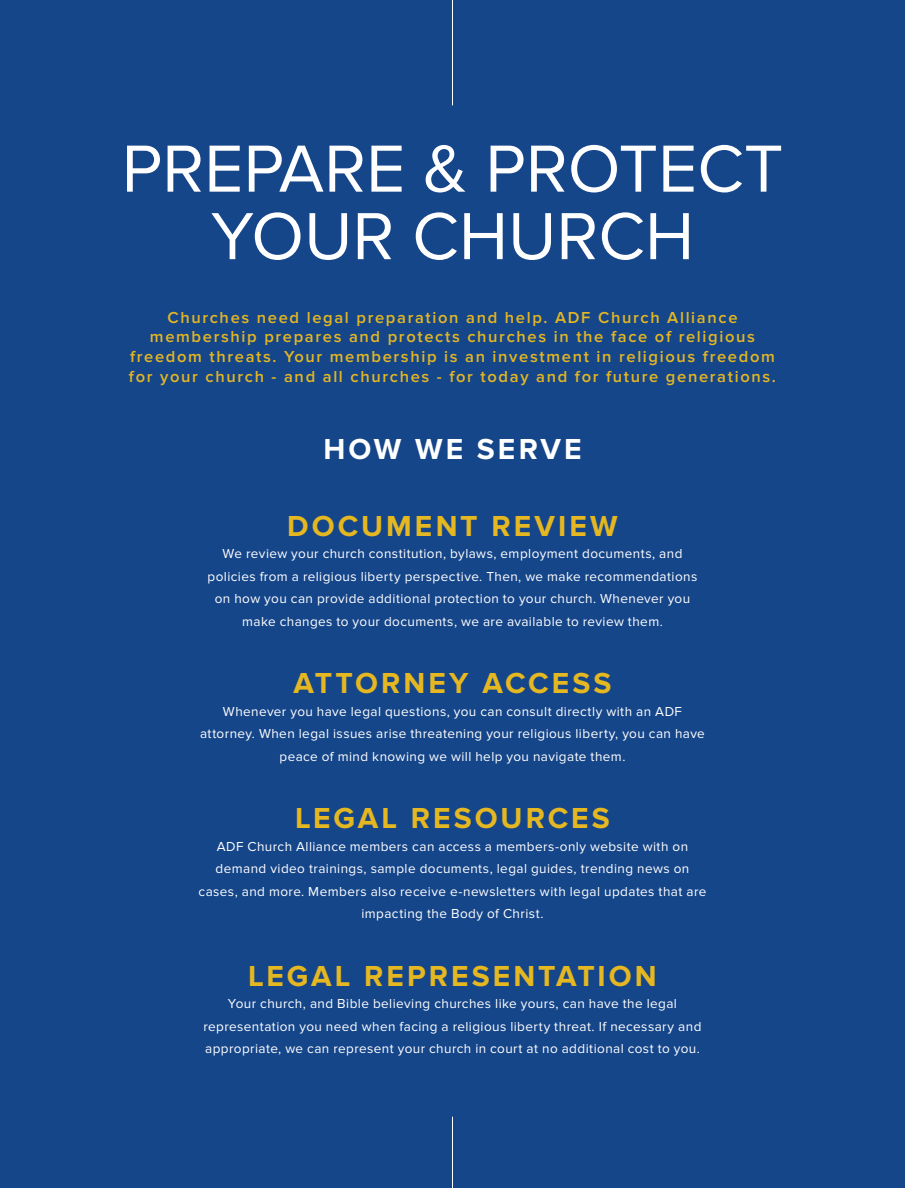
<style>
.page{position:relative;width:905px;height:1188px;background:#fff}
.page>*{position:absolute;margin:0;border:0;box-sizing:border-box;transform-origin:0 0}
.Headline_-_Align_Lef{font:69px/67.5px "Proxima Nova";color:#fff;text-align:center}
.Body_Text{font:700 30px "Proxima Nova";letter-spacing:.1em;color:#e5b721}
.t1{font:700 30px "Proxima Nova";letter-spacing:.1em;color:#fff}
.Subtitle{font:600 16.5px/19.8px "Proxima Nova";letter-spacing:.1em;color:#e5b721;text-align:center}
.Body_Text-2{font:13.5px/22.5px "Proxima Nova";letter-spacing:.03em;color:#fff;text-align:center}
</style>
<div class="page">
<div style="left:0;top:0;width:904px;height:1188px;background:#16468a"></div>
<hr style="left:452px;top:0;width:1px;height:105px;background:#fff">
<hr style="left:452px;top:1117px;width:1px;height:71px;background:#fff">
<p class="Headline_-_Align_Lef" style="left:122px;top:136px;width:663px">PREPARE &amp; PROTECT<br>YOUR CHURCH</p>
<p class="Subtitle" style="left:129px;top:308px;width:648px">Churches need legal preparation and help. ADF Church Alliance membership prepares and protects churches in the face of religious freedom threats. Your membership is an investment in religious freedom for your church - and all churches - for today and for future generations.</p>
<h2 class="t1" style="left:323px;top:432px;width:260px">HOW WE SERVE</h2>
<p class="Body_Text" style="left:287px;top:508px;width:332px">DOCUMENT REVIEW</p>
<p class="Body_Text-2" style="left:207px;top:543px;width:491px">We review your church constitution, bylaws, employment documents, and policies from a religious liberty perspective. Then, we make recommendations on how you can provide additional protection to your church. Whenever you make changes to your documents, we are available to review them.</p>
<p class="Body_Text" style="left:293px;top:666px;width:319px">ATTORNEY ACCESS</p>
<p class="Body_Text-2" style="left:200px;top:700px;width:506px">Whenever you have legal questions, you can consult directly with an ADF attorney. When legal issues arise threatening your religious liberty, you can have peace of mind knowing we will help you navigate them.</p>
<p class="Body_Text" style="left:295px;top:801px;width:316px">LEGAL RESOURCES</p>
<p class="Body_Text-2" style="left:198px;top:835px;width:509px">ADF Church Alliance members can access a members-only website with on demand video trainings, sample documents, legal guides, trending news on cases, and more. Members also receive e-newsletters with legal updates that are impacting the Body of Christ.</p>
<p class="Body_Text" style="left:248px;top:958px;width:410px">LEGAL REPRESENTATION</p>
<p class="Body_Text-2" style="left:203px;top:993px;width:499px">Your church, and Bible believing churches like yours, can have the legal representation you need when facing a religious liberty threat. If necessary and appropriate, we can represent your church in court at no additional cost to you.</p>
</div>
